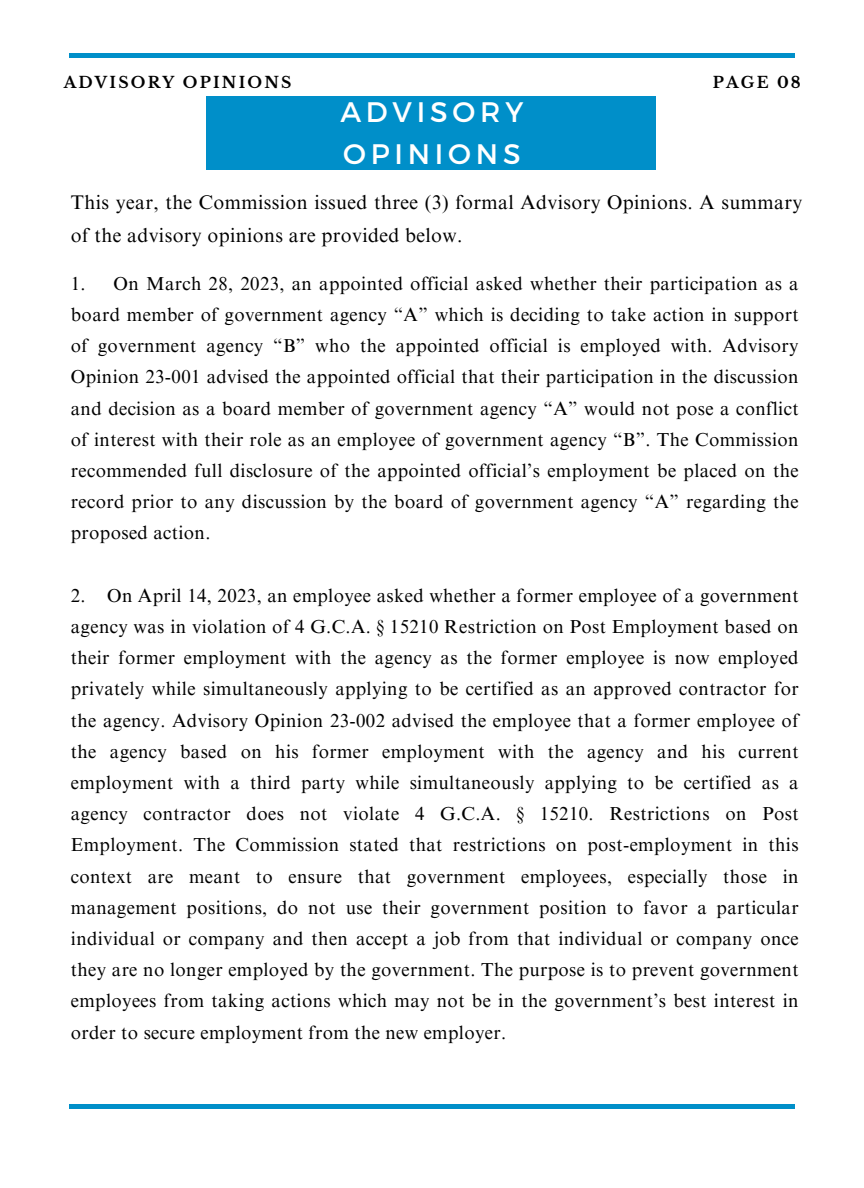
<style>
.page{position:relative;width:864px;height:1188px;background:#fff}
.page>*{position:absolute;margin:0;border:0;box-sizing:border-box;transform-origin:0 0}
.t1{font:28.2px/42.3px "Montserrat";letter-spacing:.17em;color:#fff}
.t2{font:19.8px/32.8px "Times NRMT Pro";letter-spacing:.02em;color:#000}
.t3{font:18.75px/31.2px "Times NRMT Pro";letter-spacing:.02em;color:#000;text-align:justify}
.t4{font:700 15.6px "Libre Baskerville";letter-spacing:.14em;color:#000}
</style>
<div class="page">
<div style="left:69px;top:53px;width:725px;height:5px;background:#008fc9"></div>
<hr style="left:69px;top:1104px;width:725px;height:4px;background:#008fc9">
<div style="left:207px;top:97px;width:449px;height:73px;background:#008fc9"></div>
<p class="t4" style="left:64px;top:73px;width:229px">ADVISORY OPINIONS</p>
<p class="t4" style="left:713px;top:73px;width:90px">PAGE 08</p>
<h2 class="t1" style="left:340px;top:89px;width:185px">ADVISORY<br>OPINIONS</h2>
<p class="t2" style="left:71px;top:189px;width:733px">This year, the Commission issued three (3) formal Advisory Opinions. A summary of the advisory opinions are provided below.</p>
<h1 class="t3" style="left:71px;top:270px;width:729px">1. On March 28, 2023, an appointed official asked whether their participation as a board member of government agency “A” which is deciding to take action in support of government agency “B” who the appointed official is employed with. Advisory Opinion 23-001 advised the appointed official that their participation in the discussion and decision as a board member of government agency “A” would not pose a conflict of interest with their role as an employee of government agency “B”. The Commission recommended full disclosure of the appointed official’s employment be placed on the record prior to any discussion by the board of government agency “A” regarding the proposed action.</h1>
<p class="t3" style="left:71px;top:582px;width:729px">2. On April 14, 2023, an employee asked whether a former employee of a government agency was in violation of 4 G.C.A. § 15210 Restriction on Post Employment based on their former employment with the agency as the former employee is now employed privately while simultaneously applying to be certified as an approved contractor for the agency. Advisory Opinion 23-002 advised the employee that a former employee of the agency based on his former employment with the agency and his current employment with a third party while simultaneously applying to be certified as a agency contractor does not violate 4 G.C.A. § 15210. Restrictions on Post Employment. The Commission stated that restrictions on post-employment in this context are meant to ensure that government employees, especially those in management positions, do not use their government position to favor a particular individual or company and then accept a job from that individual or company once they are no longer employed by the government. The purpose is to prevent government employees from taking actions which may not be in the government’s best interest in order to secure employment from the new employer.</p>
</div>
